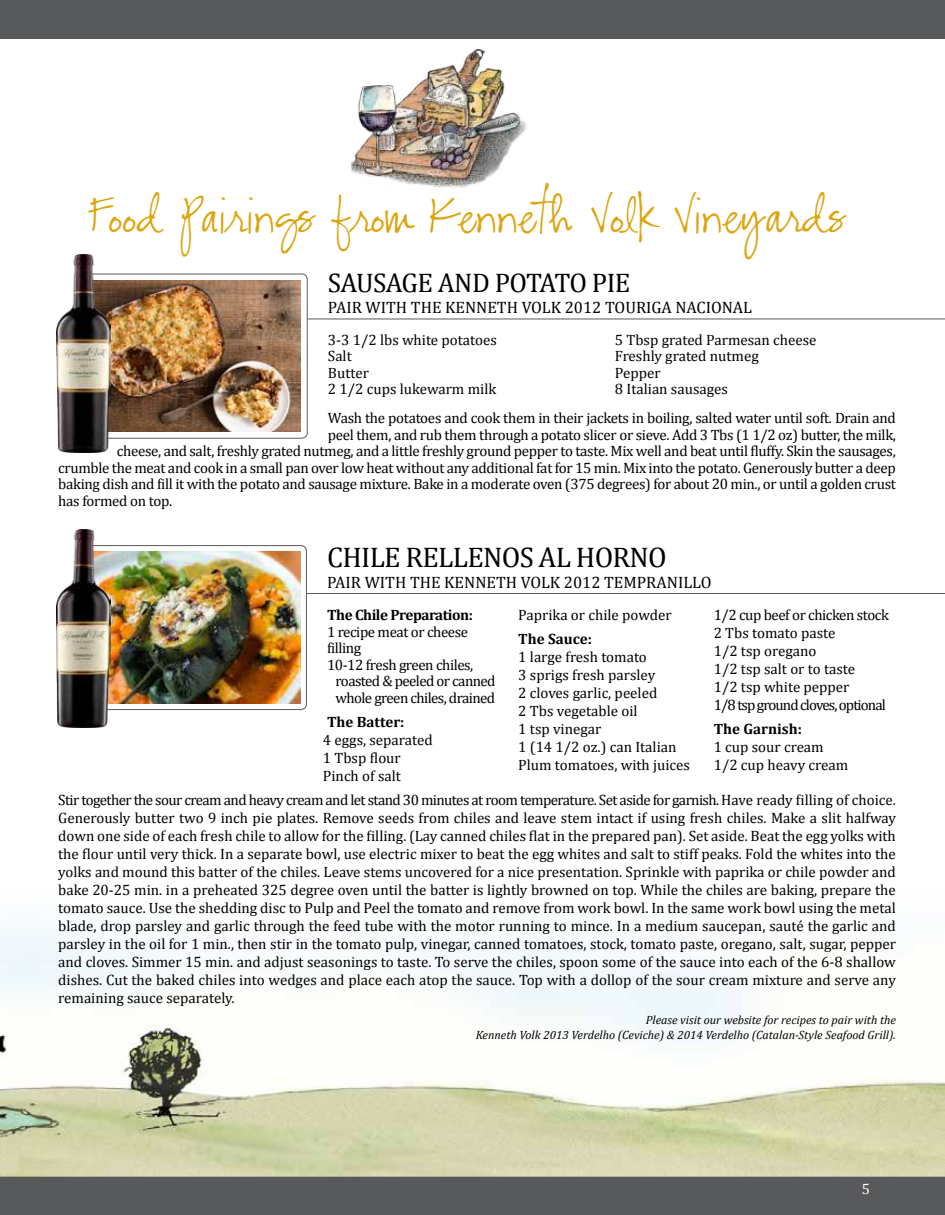
<style>
.page{position:relative;width:945px;height:1215px;background:#fff}
.page>*{position:absolute;margin:0;border:0;box-sizing:border-box;transform-origin:0 0}
.t1{font:49.5px "CK Alis Hand";color:#dca510}
.t2{font:28.5px "Cambria";letter-spacing:-.025em;color:#000}
.t3{font:27px "Cambria";letter-spacing:-.03em;color:#000}
.t4{font:16.5px "Cambria";color:#000}
.t5{font:15px/18px "Cambria";letter-spacing:-.02em;color:#000}
.t6{font:15px/18px "Cambria";color:#000}
.t7{font:15px "Cambria";letter-spacing:-.04em;color:#000}
.t8{font:700 15px "Cambria";color:#000}
.t9{font:700 15px "Cambria";letter-spacing:-.03em;color:#000}
.t10{font:15px "Cambria";color:#fff}
.t11{font:italic 12px/14.4px "Cambria";color:#000;text-align:right}
</style>
<div class="page">
<img style="left:0;top:930px;width:945px;height:247px">
<img style="left:352px;top:50px;width:175px;height:138px">
<div style="left:0;top:1177px;width:945px;height:38px;background:#58595b"></div>
<div style="left:88px;top:274px;width:220px;height:165px;border:1px solid #58595b;border-radius:6px"></div>
<div style="left:87px;top:546px;width:219px;height:164px;background:linear-gradient(to bottom,#fff,#fff);border-radius:6px"></div>
<div style="left:87px;top:545px;width:220px;height:165px;border:1px solid #58595b;border-radius:6px"></div>
<hr style="left:308px;top:319px;width:637px;height:1px;background:#58595b">
<hr style="left:307px;top:593px;width:638px;height:1px;background:#58595b">
<img style="left:110px;top:281px;width:191px;height:151px">
<img style="left:110px;top:552px;width:190px;height:151px">
<div style="left:0;top:0;width:945px;height:39px;background:#58595b"></div>
<img style="left:56px;top:254px;width:54px;height:198px">
<img style="left:56px;top:530px;width:54px;height:198px">
<h1 class="t1" style="left:88px;top:186px;width:758px">Food Pairings from Kenneth Volk Vineyards</h1>
<h3 class="t3" style="left:328px;top:266px;width:304px">SAUSAGE AND POTATO PIE</h3>
<p class="t4" style="left:328px;top:298px;width:426px">PAIR WITH THE KENNETH VOLK 2012 TOURIGA NACIONAL</p>
<p class="t6" style="left:328px;top:331px;width:171px;line-height:16.5px">3-3 1/2 lbs white potatoes<br>Salt<br>Butter<br>2 1/2 cups lukewarm milk</p>
<p class="t6" style="left:615px;top:331px;width:203px;line-height:16.5px">5 Tbsp grated Parmesan cheese<br>Freshly grated nutmeg<br>Pepper<br>8 Italian sausages</p>
<p class="t5" style="left:328px;top:409px;width:570px">Wash the potatoes and cook them in their jackets in boiling, salted water until soft. Drain and</p>
<p class="t5" style="left:328px;top:426px;width:570px">peel them, and rub them through a potato slicer or sieve. Add 3 Tbs (1 1/2 oz) butter, the milk,</p>
<p class="t5" style="left:117px;top:442px;width:781px">cheese, and salt, freshly grated nutmeg, and a little freshly ground pepper to taste. Mix well and beat until fluffy. Skin the sausages,</p>
<p class="t5" style="left:58px;top:459px;width:839px">crumble the meat and cook in a small pan over low heat without any additional fat for 15 min. Mix into the potato. Generously butter a deep</p>
<p class="t5" style="left:58px;top:475px;width:839px">baking dish and fill it with the potato and sausage mixture. Bake in a moderate oven (375 degrees) for about 20 min., or until a golden crust</p>
<p class="t5" style="left:58px;top:492px;width:116px">has formed on top.</p>
<h2 class="t2" style="left:327px;top:540px;width:341px">CHILE RELLENOS AL HORNO</h2>
<p class="t4" style="left:327px;top:573px;width:386px">PAIR WITH THE KENNETH VOLK 2012 TEMPRANILLO</p>
<p class="t9" style="left:327px;top:605px;width:148px">The Chile Preparation:</p>
<p class="t5" style="left:327px;top:623px;width:143px">1 recipe meat or cheese</p>
<p class="t5" style="left:327px;top:639px;width:36px">filling</p>
<p class="t5" style="left:327px;top:656px;width:148px">10-12 fresh green chiles,</p>
<p class="t7" style="left:336px;top:672px;width:162px">roasted &amp; peeled or canned</p>
<p class="t7" style="left:336px;top:689px;width:161px">whole green chiles, drained</p>
<p class="t8" style="left:327px;top:711px;width:79px">The Batter:</p>
<p class="t6" style="left:323px;top:731px;width:111px">4 eggs, separated<br>1 Tbsp flour<br>Pinch of salt</p>
<p class="t5" style="left:714px;top:606px;width:177px">1/2 cup beef or chicken stock<br>2 Tbs tomato paste<br>1/2 tsp oregano<br>1/2 tsp salt or to taste<br>1/2 tsp white pepper<br>1/8 tsp ground cloves, optional</p>
<p class="t8" style="left:714px;top:719px;width:90px">The Garnish:</p>
<p class="t6" style="left:714px;top:738px;width:136px">1 cup sour cream<br>1/2 cup heavy cream</p>
<p class="t5" style="left:58px;top:791px;width:839px;text-align:justify">Stir together the sour cream and heavy cream and let stand 30 minutes at room temperature. Set aside for garnish. Have ready filling of choice.<br>Generously butter two 9 inch pie plates. Remove seeds from chiles and leave stem intact if using fresh chiles. Make a slit halfway down one side of each fresh chile to allow for the filling. (Lay canned chiles flat in the prepared pan). Set aside. Beat the egg yolks with the flour until very thick. In a separate bowl, use electric mixer to beat the egg whites and salt to stiff peaks. Fold the whites into the yolks and mound this batter of the chiles. Leave stems uncovered for a nice presentation. Sprinkle with paprika or chile powder and bake 20-25 min. in a preheated 325 degree oven until the batter is lightly browned on top. While the chiles are baking, prepare the tomato sauce. Use the shedding disc to Pulp and Peel the tomato and remove from work bowl. In the same work bowl using the metal blade, drop parsley and garlic through the feed tube with the motor running to mince. In a medium saucepan, sauté the garlic and parsley in the oil for 1 min., then stir in the tomato pulp, vinegar, canned tomatoes, stock, tomato paste, oregano, salt, sugar, pepper and cloves. Simmer 15 min. and adjust seasonings to taste. To serve the chiles, spoon some of the sauce into each of the 6-8 shallow dishes. Cut the baked chiles into wedges and place each atop the sauce. Top with a dollop of the sour cream mixture and serve any remaining sauce separately.</p>
<p class="t6" style="left:518px;top:606px;width:155px">Paprika or chile powder</p>
<p class="t8" style="left:518px;top:629px;width:75px">The Sauce:</p>
<p class="t6" style="left:518px;top:648px;width:173px">1 large fresh tomato<br>3 sprigs fresh parsley<br>2 cloves garlic, peeled<br>2 Tbs vegetable oil<br>1 tsp vinegar<br>1 (14 1/2 oz.) can Italian<br>Plum tomatoes, with juices</p>
<p class="t11" style="left:476px;top:1013px;width:422px">Please visit our website for recipes to pair with the<br>Kenneth Volk 2013 Verdelho (Ceviche) &amp; 2014 Verdelho (Catalan-Style Seafood Grill).</p>
<p class="t10" style="left:862px;top:1180px;width:10px">5</p>
</div>
